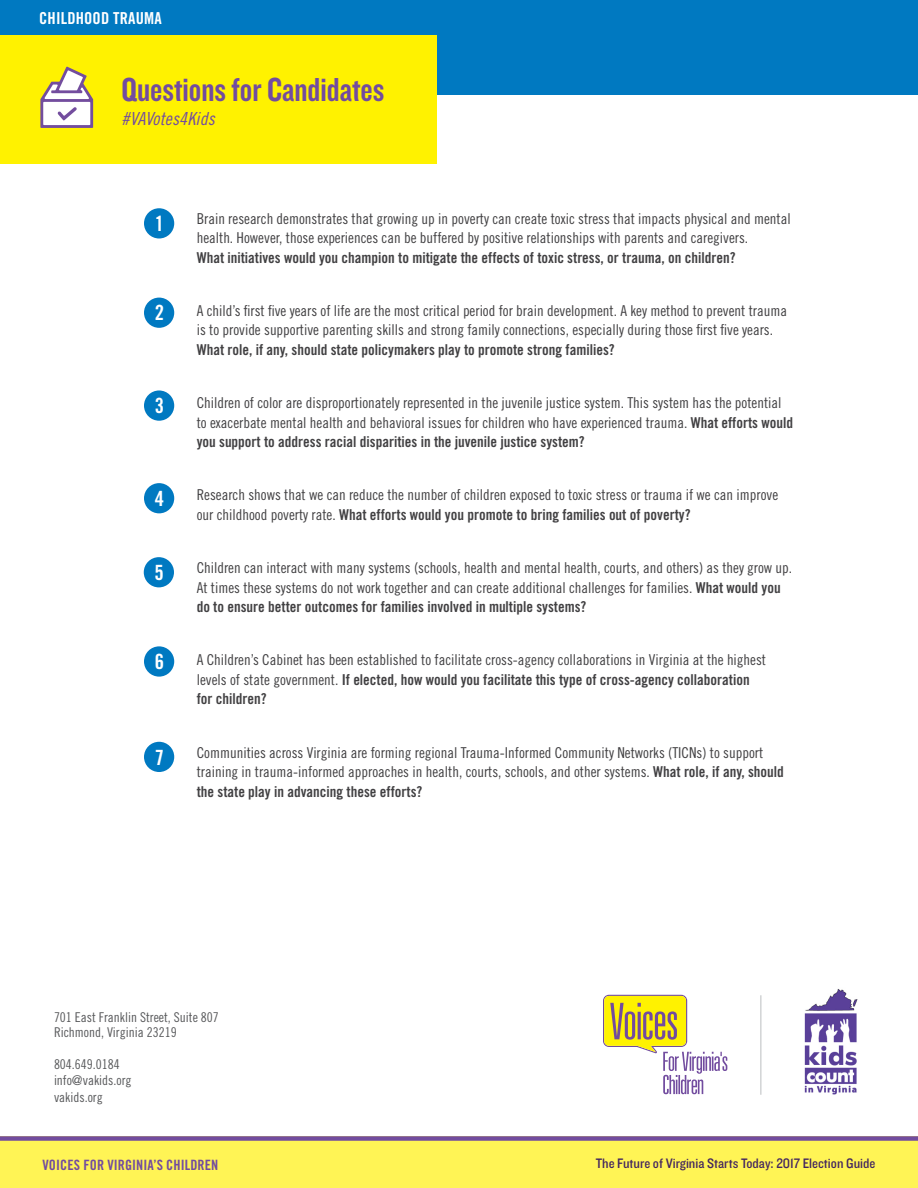
<style>
.page{position:relative;width:918px;height:1188px;background:#fff}
.page>*{position:absolute;margin:0;border:0;box-sizing:border-box;transform-origin:0 0}
.t1{font:34.5px "Knockout HTF49 Liteweight";color:#724c9f}
.t2{font:21px "Trade Gothic LT Std Bd Cn 20";color:#fff}
.t3{font:18px "Trade Gothic Cond Eighteen Obl";letter-spacing:.01em;color:#724c9f}
.t4{font:16.5px "Trade Gothic LT Std Bd Cn 20";letter-spacing:.01em;color:#fff}
.t5{font:15px/19.5px "Trade Gothic LT Std Cn 18";color:#414042}
.t6{font:15px/19.5px "Trade Gothic LT Std Bd Cn 20";color:#414042}
.t7{font:14.25px "Knockout HTF30 Junior Welterwt";color:#42245f}
.t8{font:14.25px "Trade Gothic Bold Cond Twenty";letter-spacing:.005em;color:#724c9f}
.t9{font:13.5px/16.5px "Trade Gothic Cond Eighteen";color:#58595b}
.s1{font-family:"Trade Gothic LT Std Bd Cn 20"}
.s2{font-family:"Trade Gothic LT Std Cn 18"}
</style>
<div class="page">
<svg style="left:603px;top:995px;width:124px;height:99px"></svg>
<hr style="left:761px;top:995px;width:1px;height:100px;background:#bcbec0">
<img style="left:804px;top:989px;width:54px;height:106px">
<div style="left:0;top:1136px;width:918px;height:52px;background:#fff455"></div>
<div style="left:0;top:1136px;width:918px;height:5px;background:#724c9f"></div>
<div style="left:144px;top:208px;width:30px;height:30px;background:#0079c1;border-radius:50%"></div>
<div style="left:144px;top:298px;width:30px;height:30px;background:#0079c1;border-radius:50%"></div>
<div style="left:144px;top:390px;width:30px;height:31px;background:#0079c1;border-radius:50%"></div>
<div style="left:144px;top:483px;width:30px;height:30px;background:#0079c1;border-radius:50%"></div>
<div style="left:144px;top:557px;width:30px;height:30px;background:#0079c1;border-radius:50%"></div>
<div style="left:144px;top:646px;width:30px;height:31px;background:#0079c1;border-radius:50%"></div>
<div style="left:144px;top:742px;width:30px;height:30px;background:#0079c1;border-radius:50%"></div>
<div style="left:0;top:0;width:918px;height:95px;background:#0079c1"></div>
<div style="left:0;top:35px;width:436px;height:129px;background:#fff200"></div>
<svg style="left:40px;top:67px;width:53px;height:61px"></svg>
<p class="t4" style="left:39px;top:8px;width:124px">CHILDHOOD TRAUMA</p>
<h1 class="t1" style="left:122px;top:72px;width:264px">Questions for Candidates</h1>
<p class="t3" style="left:122px;top:108px;width:95px">#VAVotes4Kids</p>
<h2 class="t2" style="left:155px;top:211px;width:11px">1</h2>
<h2 class="t2" style="left:155px;top:300px;width:11px">2</h2>
<h2 class="t2" style="left:155px;top:393px;width:11px">3</h2>
<h2 class="t2" style="left:155px;top:486px;width:11px">4</h2>
<h2 class="t2" style="left:155px;top:560px;width:11px">5</h2>
<h2 class="t2" style="left:155px;top:649px;width:11px">6</h2>
<h2 class="t2" style="left:155px;top:744px;width:11px">7</h2>
<p class="t5" style="left:197px;top:208px;width:595px">Brain research demonstrates that growing up in poverty can create toxic stress that impacts physical and mental health. However, those experiences can be buffered by positive relationships with parents and caregivers.</p>
<p class="t6" style="left:197px;top:247px;width:540px">What initiatives would you champion to mitigate the effects of toxic stress, or trauma, on children?</p>
<p class="t5" style="left:197px;top:301px;width:592px">A child’s first five years of life are the most critical period for brain development. A key method to prevent trauma is to provide supportive parenting skills and strong family connections, especially during those first five years.</p>
<p class="t6" style="left:197px;top:340px;width:420px">What role, if any, should state policymakers play to promote strong families?</p>
<p class="t5" style="left:197px;top:393px;width:598px">Children of color are disproportionately represented in the juvenile justice system. This system has the potential to exacerbate mental health and behavioral issues for children who have experienced trauma. <span class="s1">What efforts would</span></p>
<p class="t6" style="left:197px;top:432px;width:390px">you support to address racial disparities in the juvenile justice system?</p>
<p class="t5" style="left:197px;top:485px;width:583px">Research shows that we can reduce the number of children exposed to toxic stress or trauma if we can improve</p>
<p class="t6" style="left:197px;top:505px;width:495px"><span class="s2">our childhood poverty rate.</span> What efforts would you promote to bring families out of poverty?</p>
<p class="t5" style="left:197px;top:558px;width:597px">Children can interact with many systems (schools, health and mental health, courts, and others) as they grow up.<br>At times these systems do not work together and can create additional challenges for families. <span class="s1">What would you</span></p>
<p class="t6" style="left:197px;top:597px;width:391px">do to ensure better outcomes for families involved in multiple systems?</p>
<p class="t5" style="left:197px;top:650px;width:571px">A Children’s Cabinet has been established to facilitate cross-agency collaborations in Virginia at the highest</p>
<p class="t6" style="left:197px;top:670px;width:555px"><span class="s2">levels of state government.</span> If elected, how would you facilitate this type of cross-agency collaboration for children?</p>
<p class="t5" style="left:197px;top:742px;width:589px">Communities across Virginia are forming regional Trauma-Informed Community Networks (TICNs) to support training in trauma-informed approaches in health, courts, schools, and other systems. <span class="s1">What role, if any, should</span></p>
<p class="t6" style="left:197px;top:781px;width:227px">the state play in advancing these efforts?</p>
<p class="t9" style="left:54px;top:1010px;width:166px;line-height:15px">701 East Franklin Street, Suite 807<br>Richmond, Virginia 23219</p>
<p class="t9" style="left:54px;top:1055px;width:79px">804.649.0184 info@vakids.org vakids.org</p>
<p class="t8" style="left:43px;top:1156px;width:177px">VOICES FOR VIRGINIA’S CHILDREN</p>
<p class="t7" style="left:596px;top:1156px;width:281px">The Future of Virginia Starts Today: 2017 Election Guide</p>
</div>
